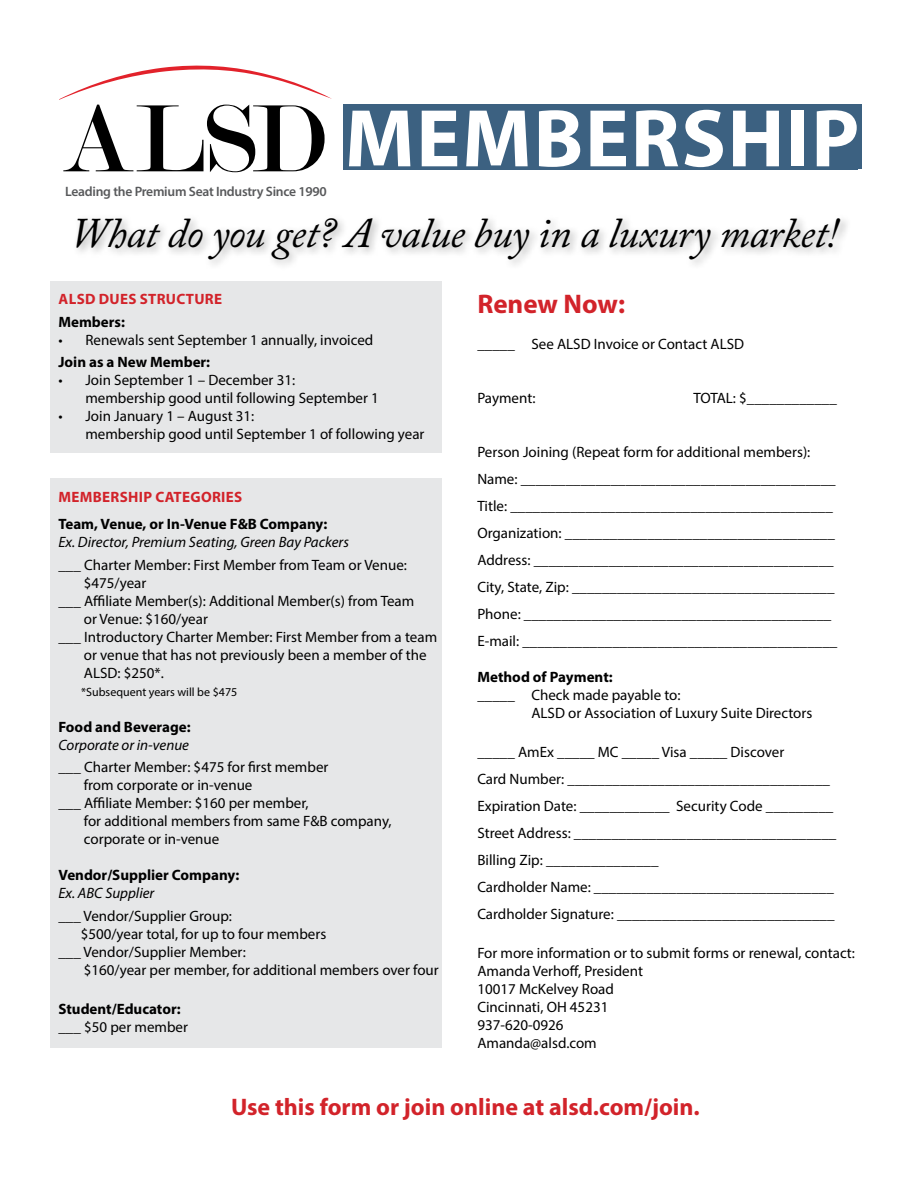
<style>
.page{position:relative;width:918px;height:1188px;background:#fff}
.page>*{position:absolute;margin:0;border:0;box-sizing:border-box;transform-origin:0 0}
.t1{font:700 82.5px "Myriad Pro";letter-spacing:.02em;color:#fff}
.t2{font:italic 42px "Adobe Caslon Pro";letter-spacing:-.01em;color:#000}
.t3{font:700 27px "Myriad Pro";color:#d2232a}
.t4{font:700 24px "Myriad Pro";color:#d2232a}
.t5{font:15px/27px "Myriad Pro";color:#000}
.t6{font:700 15px "Myriad Pro";color:#000}
.t7{font:italic 15px "Myriad Pro";color:#000}
.t8{font:700 15px "Myriad Pro";letter-spacing:.02em;color:#d2232a}
.t9{font:600 13.65px "Myriad Pro";letter-spacing:-.02em;color:#58595b}
.t10{font:12px "Myriad Pro";color:#000}
</style>
<div class="page">
<svg style="left:59px;top:65px;width:273px;height:107px"></svg>
<div style="left:343px;top:104px;width:518px;height:65px;background:#3c6181"></div>
<div style="left:72px;top:214px;width:779px;height:57px;background:#000;opacity:.35"></div>
<div style="left:50px;top:479px;width:392px;height:569px;background:#e6e7e8"></div>
<div style="left:50px;top:282px;width:392px;height:171px;background:#e6e7e8"></div>
<p class="t9" style="left:65px;top:183px;width:263px">Leading the Premium Seat Industry Since 1990</p>
<h1 class="t1" style="left:345px;top:85px;width:516px">MEMBERSHIP</h1>
<h2 class="t2" style="left:71px;top:208px;width:770px">What do you get? A value buy in a luxury market!</h2>
<p class="t8" style="left:59px;top:289px;width:165px">ALSD DUES STRUCTURE</p>
<p class="t6" style="left:58px;top:312px;width:68px">Members:</p>
<p class="t5" style="left:58px;top:326px;width:316px">• Renewals sent September 1 annually, invoiced</p>
<p class="t6" style="left:58px;top:352px;width:153px">Join as a New Member:</p>
<p class="t5" style="left:85px;top:371px;width:295px;line-height:18px;text-indent:-27px">• Join September 1 – December 31:<br>membership good until following September 1</p>
<p class="t5" style="left:85px;top:407px;width:341px;line-height:18px;text-indent:-27px">• Join January 1 – August 31:<br>membership good until September 1 of following year</p>
<h3 class="t3" style="left:477px;top:286px;width:149px">Renew Now:</h3>
<p class="t5" style="left:477px;top:330px;width:268px">_____ See ALSD Invoice or Contact ALSD</p>
<p class="t5" style="left:477px;top:384px;width:60px">Payment:</p>
<p class="t5" style="left:693px;top:384px;width:145px">TOTAL: $____________</p>
<p class="t5" style="left:477px;top:438px;width:362px">Person Joining (Repeat form for additional members):<br>Name: __________________________________________ Title: ___________________________________________ Organization: ____________________________________ Address: ________________________________________ City, State, Zip: ___________________________________ Phone: _________________________________________ E-mail: __________________________________________</p>
<p class="t6" style="left:477px;top:667px;width:137px">Method of Payment:</p>
<p class="t5" style="left:531px;top:686px;width:282px;line-height:18px;text-indent:-54px">_____ Check made payable to:<br>ALSD or Association of Luxury Suite Directors</p>
<p class="t5" style="left:477px;top:738px;width:361px">_____ AmEx _____ MC _____ Visa _____ Discover<br>Card Number: ___________________________________ Expiration Date: ____________ Security Code _________ Street Address: ___________________________________ Billing Zip: _______________<br>Cardholder Name: ________________________________ Cardholder Signature: _____________________________</p>
<p class="t5" style="left:477px;top:944px;width:379px;line-height:18px">For more information or to submit forms or renewal, contact:<br>Amanda Verhoff, President<br>10017 McKelvey Road<br>Cincinnati, OH 45231<br>937-620-0926<br>Amanda@alsd.com</p>
<p class="t8" style="left:59px;top:487px;width:185px">MEMBERSHIP CATEGORIES</p>
<p class="t6" style="left:58px;top:514px;width:270px">Team, Venue, or In-Venue F&amp;B Company:</p>
<p class="t7" style="left:58px;top:533px;width:292px">Ex. Director, Premium Seating, Green Bay Packers</p>
<p class="t5" style="left:58px;top:551px;width:350px">___ Charter Member: First Member from Team or Venue:</p>
<p class="t5" style="left:84px;top:569px;width:64px">$475/year</p>
<p class="t5" style="left:58px;top:587px;width:357px">___ Affiliate Member(s): Additional Member(s) from Team</p>
<p class="t5" style="left:84px;top:605px;width:126px">or Venue: $160/year</p>
<p class="t5" style="left:58px;top:623px;width:380px">___ Introductory Charter Member: First Member from a team</p>
<p class="t5" style="left:84px;top:641px;width:344px">or venue that has not previously been a member of the</p>
<p class="t5" style="left:84px;top:659px;width:82px">ALSD: $250*.</p>
<p class="t10" style="left:81px;top:684px;width:158px">*Subsequent years will be $475</p>
<p class="t6" style="left:58px;top:717px;width:134px">Food and Beverage:</p>
<p class="t7" style="left:58px;top:735px;width:132px">Corporate or in-venue</p>
<p class="t5" style="left:58px;top:753px;width:272px">___ Charter Member: $475 for first member</p>
<p class="t5" style="left:84px;top:771px;width:170px">from corporate or in-venue</p>
<p class="t5" style="left:58px;top:789px;width:252px">___ Affiliate Member: $160 per member,</p>
<p class="t5" style="left:84px;top:807px;width:309px">for additional members from same F&amp;B company,</p>
<p class="t5" style="left:84px;top:825px;width:137px">corporate or in-venue</p>
<p class="t6" style="left:58px;top:865px;width:182px">Vendor/Supplier Company:</p>
<p class="t7" style="left:58px;top:884px;width:97px">Ex. ABC Supplier</p>
<p class="t5" style="left:58px;top:902px;width:175px">___ Vendor/Supplier Group:</p>
<p class="t5" style="left:81px;top:920px;width:247px">$500/year total, for up to four members</p>
<p class="t5" style="left:58px;top:938px;width:189px">___ Vendor/Supplier Member:</p>
<p class="t5" style="left:84px;top:956px;width:356px">$160/year per member, for additional members over four</p>
<p class="t6" style="left:58px;top:999px;width:124px">Student/Educator:</p>
<p class="t5" style="left:58px;top:1013px;width:131px">___ $50 per member</p>
<h3 class="t4" style="left:231px;top:1091px;width:470px">Use this form or join online at alsd.com/join.</h3>
</div>
